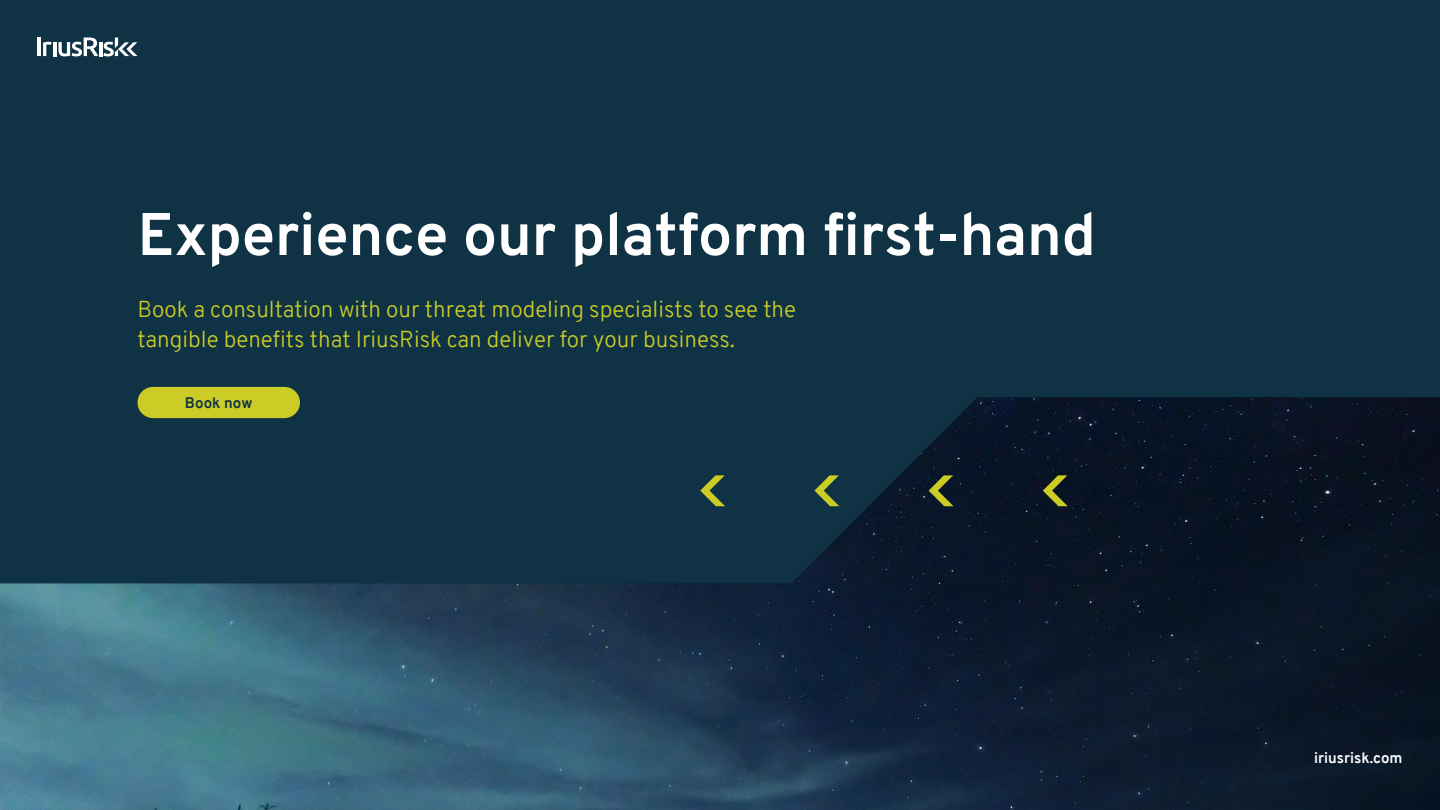
<style>
.page{position:relative;width:1440px;height:810px;background:#0f3345}
.page>*{position:absolute;margin:0;border:0;box-sizing:border-box;transform-origin:0 0}
.t1{font:700 60px "Overpass";color:#fff}
.t2{font:300 22.5px/30px "Overpass";color:#cbcc26}
.t3{font:700 15px "Overpass";color:#fff}
.t4{font:700 15px "Overpass";color:#0f3345}
</style>
<div class="page">
<svg style="left:43px;top:42px;width:9px;height:14px"></svg>
<hr style="left:53px;top:42px;width:3px;height:14px;background:#fff">
<hr style="left:38px;top:38px;width:3px;height:18px;background:#fff">
<svg style="left:58px;top:37px;width:79px;height:19px"></svg>
<div style="left:137px;top:387px;width:163px;height:31px;background:#cbcc26;border-radius:16px"></div>
<img style="left:1px;top:397px;width:1439px;height:413px">
<svg style="left:700px;top:475px;width:25px;height:31px"></svg>
<svg style="left:814px;top:475px;width:25px;height:31px"></svg>
<svg style="left:929px;top:475px;width:25px;height:31px"></svg>
<svg style="left:1043px;top:475px;width:25px;height:31px"></svg>
<h1 class="t1" style="left:138px;top:191px;width:960px">Experience our platform first-hand</h1>
<p class="t2" style="left:138px;top:294px;width:660px">Book a consultation with our threat modeling specialists to see the tangible benefits that IriusRisk can deliver for your business.</p>
<p class="t4" style="left:185px;top:392px;width:69px">Book now</p>
<p class="t3" style="left:1314px;top:747px;width:90px">iriusrisk.com</p>
</div>
